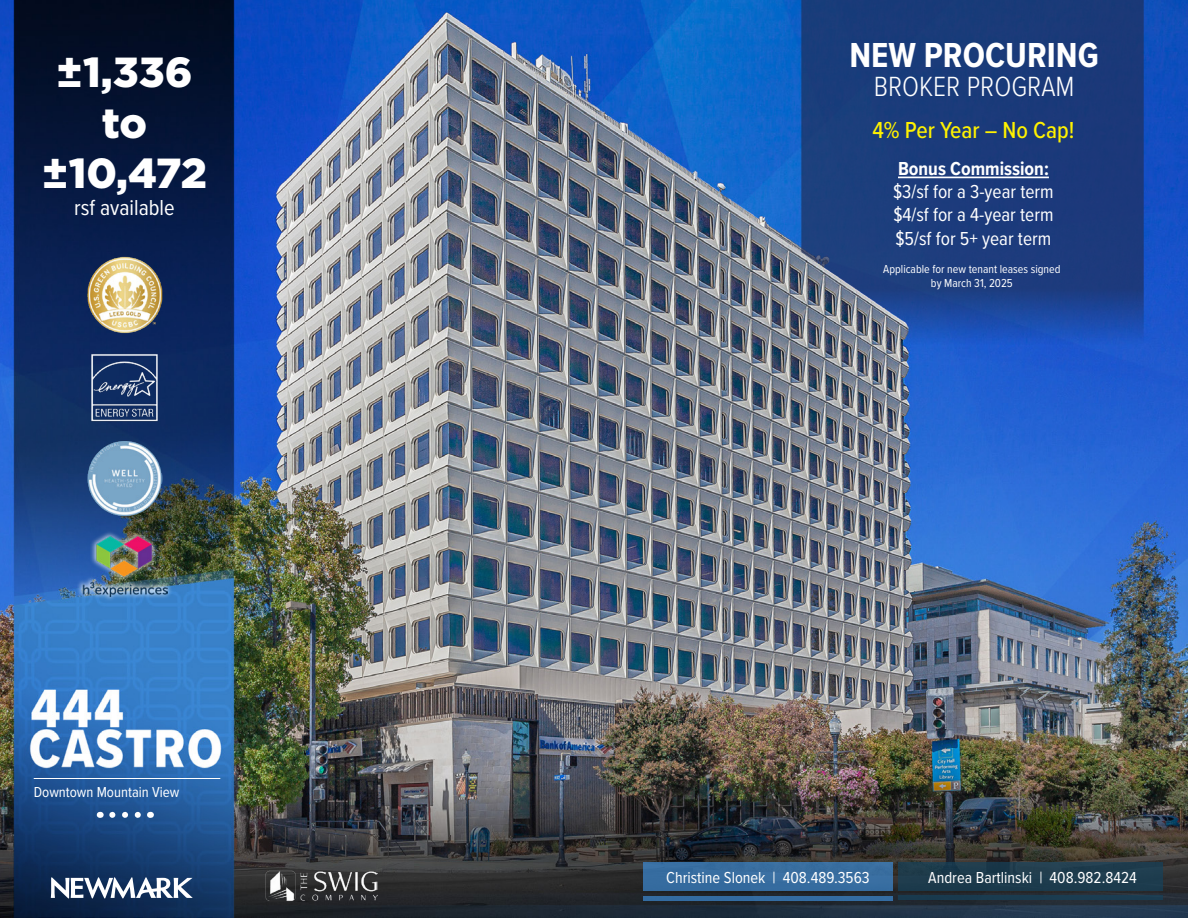
<style>
.page{position:relative;width:1188px;height:918px;background:#fff}
.page>*{position:absolute;margin:0;border:0;box-sizing:border-box;transform-origin:0 0}
.t1{font:900 42px/50.4px "Gotham";letter-spacing:-.01em;color:#fff;text-align:center}
.t2{font:700 36px "Proxima Nova Cond";color:#fff}
.t3{font:300 28.8px "Proxima Nova Cond";color:#fff}
.t4{font:500 24px "Proxima Nova Cond";color:#fff200}
.t5{font:22.5px "Proxima Nova Cond";color:#fff}
.t6{font:19.5px/23.4px "Proxima Nova Cond";color:#fff;text-align:justify}
.t7{font:700 19.5px "Proxima Nova Cond";color:#fff}
.t8{font:16.5px "Proxima Nova Cond";color:#fff}
.t9{font:15px "Proxima Nova Cond";color:#fff}
.t10{font:12px/14.4px "Proxima Nova Cond";color:#fff;text-align:center}
</style>
<div class="page">
<img style="left:0;top:0;width:1188px;height:918px">
<svg style="left:112px;top:812px;width:32px;height:6px"></svg>
<hr style="left:34px;top:778px;width:186px;height:1px;background:#fff">
<div style="left:644px;top:863px;width:249px;height:28px;background:#376d9f"></div>
<div style="left:644px;top:896px;width:249px;height:5px;background:#336ba1"></div>
<div style="left:899px;top:863px;width:264px;height:28px;background:#1d3b4d"></div>
<hr style="left:899px;top:896px;width:264px;height:4px;background:#1a3b4f">
<svg style="left:51px;top:877px;width:142px;height:21px"></svg>
<img style="left:64px;top:353px;width:122px;height:69px">
<img style="left:71px;top:254px;width:107px;height:80px">
<div style="left:76px;top:531px;width:97px;height:72px;background:#fff;opacity:.7"></div>
<img style="left:82px;top:537px;width:85px;height:60px">
<img style="left:87px;top:441px;width:75px;height:75px">
<img style="left:265px;top:867px;width:113px;height:37px">
<svg style="left:801px;top:0;width:343px;height:363px;fill:#1c3b7b"></svg>
<hr style="left:898px;top:177px;width:151px;height:1px;background:#fff">
<h1 class="t1" style="left:42px;top:47px;width:167px">±1,336 to ±10,472</h1>
<h3 class="t5" style="left:74px;top:191px;width:102px">rsf available</h3>
<p class="t9" style="left:34px;top:781px;width:147px">Downtown Mountain View</p>
<h2 class="t2" style="left:849px;top:29px;width:251px">NEW PROCURING</h2>
<h3 class="t3" style="left:874px;top:65px;width:202px">BROKER PROGRAM</h3>
<h3 class="t4" style="left:873px;top:112px;width:203px">4% Per Year – No Cap!</h3>
<p class="t7" style="left:898px;top:154px;width:152px">Bonus Commission:</p>
<p class="t6" style="left:893px;top:179px;width:162px">$3/sf for a 3-year term $4/sf for a 4-year term $5/sf for 5+ year term</p>
<p class="t10" style="left:883px;top:261px;width:179px">Applicable for new tenant leases signed by March 31, 2025</p>
<p class="t8" style="left:666px;top:865px;width:205px">Christine Slonek | 408.489.3563</p>
<p class="t8" style="left:928px;top:865px;width:210px">Andrea Bartlinski | 408.982.8424</p>
</div>
